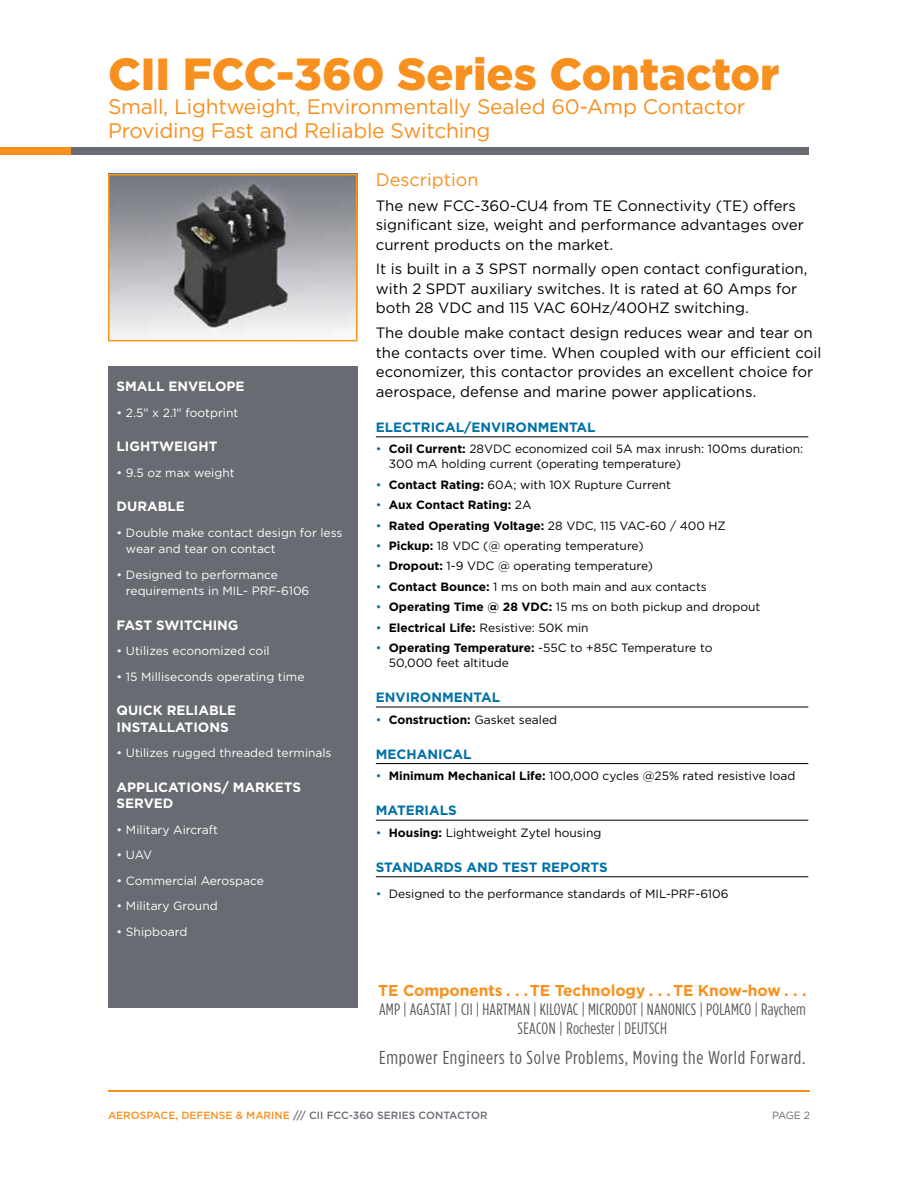
<style>
.page{position:relative;width:918px;height:1188px;background:#fff}
.page>*{position:absolute;margin:0;border:0;box-sizing:border-box;transform-origin:0 0}
.t1{font:900 45px "Gotham";color:#f7901e}
.t2{font:21px/24px "Gotham";letter-spacing:-.015em;color:#f7901e}
.t3{font:18.75px "Gotham Condensed";letter-spacing:.035em;color:#58595b;scale:1.06 1}
.t4{font:18px "Gotham";color:#f7901e}
.t5{font:16.5px/18.9px "Gotham Condensed";letter-spacing:.01em;color:#58595b;text-align:center}
.t6{font:700 15.75px "Gotham";letter-spacing:-.01em;color:#f7901e}
.t7{font:15px/19.5px "Gotham";color:#000}
.t8{font:700 13.5px/16.5px "Gotham";color:#fff}
.t9{font:700 13.5px "Gotham";color:#0071a6}
.t10{font:12px/15px "Gotham";color:#000}
.t11{font:12px/16.5px "Gotham";color:#fff}
.t12{font:700 12px "Gotham";color:#000}
.t13{font:500 10.5px "Gotham";color:#696b73}
.t14{font:10.5px "Gotham";color:#696b73}
.s1{color:#0071a6}
.s2{font-weight:700}
.s3{font-weight:400;color:#0071a6}
.s4{font-weight:400}
.s5{color:#f7901e}
</style>
<div class="page">
<img style="left:111px;top:177px;width:243px;height:160px">
<div style="left:108px;top:174px;width:249px;height:167px;border:2px solid #f8971d"></div>
<div style="left:108px;top:366px;width:249px;height:642px;background:#696b73"></div>
<hr style="left:108px;top:1090px;width:702px;height:1px;background:#f7901e">
<div style="left:71px;top:147px;width:738px;height:7px;background:#696b73"></div>
<div style="left:0;top:147px;width:71px;height:7px;background:#f7901e"></div>
<hr style="left:376px;top:436px;width:432px;height:1px;background:#000">
<hr style="left:376px;top:707px;width:432px;height:1px;background:#000">
<hr style="left:376px;top:763px;width:432px;height:1px;background:#000">
<hr style="left:376px;top:820px;width:432px;height:1px;background:#000">
<hr style="left:376px;top:876px;width:432px;height:1px;background:#000">
<h1 class="t1" style="left:108px;top:43px;width:673px">CII FCC-360 Series Contactor</h1>
<h2 class="t2" style="left:108px;top:94px;width:639px">Small, Lightweight, Environmentally Sealed 60-Amp Contactor<br>Providing Fast and Reliable Switching</h2>
<p class="t8" style="left:117px;top:378px;width:130px">SMALL ENVELOPE</p>
<p class="t11" style="left:117px;top:404px;width:123px">• 2.5" x 2.1" footprint</p>
<p class="t8" style="left:117px;top:438px;width:102px">LIGHTWEIGHT</p>
<p class="t11" style="left:117px;top:464px;width:119px">• 9.5 oz max weight</p>
<p class="t8" style="left:117px;top:498px;width:70px">DURABLE</p>
<p class="t11" style="left:126px;top:524px;width:218px;text-indent:-9px">• Double make contact design for less wear and tear on contact</p>
<p class="t11" style="left:126px;top:566px;width:185px;text-indent:-9px">• Designed to performance requirements in MIL- PRF-6106</p>
<p class="t8" style="left:117px;top:616px;width:123px">FAST SWITCHING</p>
<p class="t11" style="left:117px;top:642px;width:155px">• Utilizes economized coil</p>
<p class="t11" style="left:117px;top:668px;width:189px">• 15 Milliseconds operating time</p>
<p class="t8" style="left:117px;top:702px;width:121px">QUICK RELIABLE<br>INSTALLATIONS</p>
<p class="t11" style="left:117px;top:744px;width:216px">• Utilizes rugged threaded terminals</p>
<p class="t8" style="left:117px;top:778px;width:186px">APPLICATIONS/ MARKETS<br>SERVED</p>
<p class="t11" style="left:117px;top:821px;width:103px">• Military Aircraft</p>
<p class="t11" style="left:117px;top:846px;width:37px">• UAV</p>
<p class="t11" style="left:117px;top:872px;width:149px">• Commercial Aerospace</p>
<p class="t11" style="left:117px;top:897px;width:103px">• Military Ground</p>
<p class="t11" style="left:117px;top:923px;width:72px">• Shipboard</p>
<h3 class="t4" style="left:376px;top:168px;width:104px">Description</h3>
<p class="t7" style="left:376px;top:195px;width:430px">The new FCC-360-CU4 from TE Connectivity (TE) offers significant size, weight and performance advantages over current products on the market.</p>
<p class="t7" style="left:376px;top:259px;width:433px">It is built in a 3 SPST normally open contact configuration, with 2 SPDT auxiliary switches. It is rated at 60 Amps for both 28 VDC and 115 VAC 60Hz/400HZ switching.</p>
<p class="t7" style="left:376px;top:323px;width:447px">The double make contact design reduces wear and tear on the contacts over time. When coupled with our efficient coil economizer, this contactor provides an excellent choice for aerospace, defense and marine power applications.</p>
<p class="t9" style="left:376px;top:418px;width:221px">ELECTRICAL/ENVIRONMENTAL</p>
<p class="t10" style="left:389px;top:441px;width:416px;text-indent:-13px"><span class="s1">•</span> <span class="s2">Coil Current:</span> 28VDC economized coil 5A max inrush: 100ms duration:<br>300 mA holding current (operating temperature)</p>
<p class="t10" style="left:376px;top:477px;width:297px"><span class="s1">•</span> <span class="s2">Contact Rating:</span> 60A; with 10X Rupture Current</p>
<p class="t12" style="left:376px;top:497px;width:157px"><span class="s3">•</span> Aux Contact Rating: <span class="s4">2A</span></p>
<p class="t12" style="left:376px;top:517px;width:352px"><span class="s3">•</span> Rated Operating Voltage: <span class="s4">28 VDC, 115 VAC-60 / 400 HZ</span></p>
<p class="t10" style="left:376px;top:538px;width:269px"><span class="s1">•</span> <span class="s2">Pickup:</span> 18 VDC (@ operating temperature)</p>
<p class="t10" style="left:376px;top:558px;width:279px"><span class="s1">•</span> <span class="s2">Dropout:</span> 1-9 VDC @ operating temperature)</p>
<p class="t10" style="left:376px;top:579px;width:333px"><span class="s1">•</span> <span class="s2">Contact Bounce:</span> 1 ms on both main and aux contacts</p>
<p class="t10" style="left:376px;top:599px;width:386px"><span class="s1">•</span> <span class="s2">Operating Time @ 28 VDC:</span> 15 ms on both pickup and dropout</p>
<p class="t10" style="left:376px;top:620px;width:214px"><span class="s1">•</span> <span class="s2">Electrical Life:</span> Resistive: 50K min</p>
<p class="t10" style="left:389px;top:640px;width:325px;text-indent:-13px"><span class="s1">•</span> <span class="s2">Operating Temperature:</span> -55C to +85C Temperature to<br>50,000 feet altitude</p>
<p class="t9" style="left:376px;top:688px;width:126px">ENVIRONMENTAL</p>
<p class="t12" style="left:376px;top:711px;width:183px"><span class="s3">•</span> Construction: <span class="s4">Gasket sealed</span></p>
<p class="t9" style="left:376px;top:745px;width:97px">MECHANICAL</p>
<p class="t10" style="left:376px;top:768px;width:421px"><span class="s1">•</span> <span class="s2">Minimum Mechanical Life:</span> 100,000 cycles @25% rated resistive load</p>
<p class="t9" style="left:376px;top:802px;width:82px">MATERIALS</p>
<p class="t10" style="left:376px;top:825px;width:227px"><span class="s1">•</span> <span class="s2">Housing:</span> Lightweight Zytel housing</p>
<p class="t9" style="left:376px;top:858px;width:233px">STANDARDS AND TEST REPORTS</p>
<p class="t10" style="left:376px;top:886px;width:354px"><span class="s1">•</span> Designed to the performance standards of MIL-PRF-6106</p>
<h3 class="t6" style="left:378px;top:980px;width:430px">TE Components . . . TE Technology . . . TE Know-how . . .</h3>
<h3 class="t5" style="left:379px;top:999px;width:428px">AMP | AGASTAT | CII | HARTMAN | KILOVAC | MICRODOT | NANONICS | POLAMCO | Raychem<br>SEACON | Rochester | DEUTSCH</h3>
<h3 class="t3" style="left:379px;top:1047px;width:404px">Empower Engineers to Solve Problems, Moving the World Forward.</h3>
<p class="t13" style="left:108px;top:1108px;width:381px"><span class="s5">AEROSPACE, DEFENSE &amp; MARINE</span> /// CII FCC-360 SERIES CONTACTOR</p>
<p class="t14" style="left:772px;top:1108px;width:39px">PAGE 2</p>
</div>
